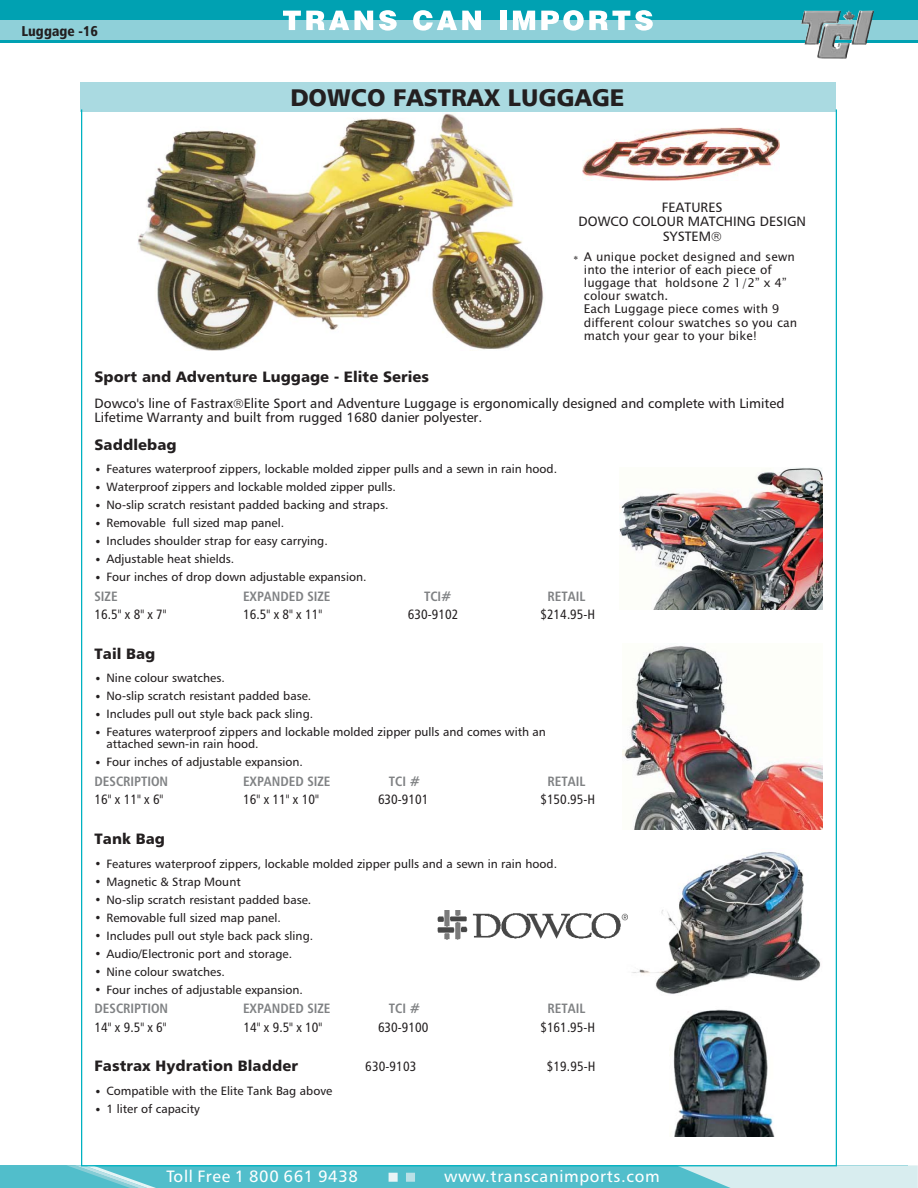
<style>
.page{position:relative;width:918px;height:1188px;background:#fff}
.page>*{position:absolute;margin:0;border:0;box-sizing:border-box;transform-origin:0 0}
.t1{font:24px "Humnst 777 Blk BT";color:#231f20}
.t2{font:16.5px "Humnst 777 BT";letter-spacing:.04em;color:#fff}
.t3{font:15px "Humnst 777 Blk BT";letter-spacing:.005em;color:#231f20}
.t4{font:700 14.25px "Humnst 777 Blk Cn BT";color:#231f20}
.t5{font:13.5px/14.9px "Humnst 777 BT";color:#231f20}
.t6{font:13.5px "Humnst 777 Cn BT";color:#231f20}
.t7{font:700 13.5px "Humnst 777 Cn BT";color:#808284}
.t8{font:12px/12px "Humnst 777 BT";color:#231f20}
.t9{font:italic 12px/13.2px "Lucida Sans Unicode";color:#231f20}
</style>
<div class="page">
<div style="left:0;top:1165px;width:908px;height:23px;background:#51becb"></div>
<svg style="left:676px;top:1165px;width:242px;height:23px;background:#c5e6ea"></svg>
<svg style="left:67px;top:1165px;width:164px;height:23px"></svg>
<div style="left:406px;top:1173px;width:9px;height:9px;background:#bae0e6"></div>
<div style="left:389px;top:1173px;width:9px;height:9px;background:#e8f4f6"></div>
<div style="left:0;top:0;width:918px;height:42px;background:#00a1b2"></div>
<div style="left:0;top:21px;width:918px;height:19px;background:#8fd0d9"></div>
<img style="left:801px;top:10px;width:73px;height:49px">
<svg style="left:283px;top:11px;width:90px;height:19px"></svg>
<svg style="left:379px;top:10px;width:18px;height:21px"></svg>
<svg style="left:413px;top:10px;width:68px;height:21px"></svg>
<div style="left:500px;top:11px;width:6px;height:19px;background:#fff"></div>
<svg style="left:513px;top:11px;width:22px;height:19px"></svg>
<svg style="left:541px;top:10px;width:112px;height:21px"></svg>
<div style="left:80px;top:83px;width:755px;height:29px;background:#aadae1"></div>
<hr style="left:836px;top:109px;width:1px;height:1057px;background:#00b2c1">
<hr style="left:82px;top:1165px;width:754px;height:1px;background:#00b2c1">
<hr style="left:81px;top:109px;width:1px;height:1057px;background:#00b2c1">
<img style="left:619px;top:468px;width:203px;height:142px">
<img style="left:623px;top:646px;width:199px;height:184px">
<img style="left:627px;top:852px;width:194px;height:142px">
<img style="left:138px;top:113px;width:406px;height:237px">
<img style="left:437px;top:911px;width:190px;height:29px">
<img style="left:583px;top:127px;width:197px;height:54px">
<img style="left:673px;top:1009px;width:102px;height:128px">
<p class="t4" style="left:22px;top:23px;width:78px">Luggage -16</p>
<h1 class="t1" style="left:290px;top:88px;width:336px">DOWCO FASTRAX LUGGAGE</h1>
<p class="t5" style="left:662px;top:201px;width:62px">FEATURES</p>
<p class="t5" style="left:579px;top:215px;width:229px">DOWCO COLOUR MATCHING DESIGN</p>
<p class="t5" style="left:663px;top:230px;width:50px">SYSTEM</p>
<p class="t9" style="left:584px;top:251px;width:215px">A unique pocket designed and sewn into the interior of each piece of luggage that holdsone 2 1/2” x 4” colour swatch.<br>Each Luggage piece comes with 9 different colour swatches so you can match your gear to your bike!</p>
<p class="t3" style="left:94px;top:371px;width:336px">Sport and Adventure Luggage - Elite Series</p>
<p class="t5" style="left:94px;top:397px;width:691px">Dowco's line of Fastrax Elite Sport and Adventure Luggage is ergonomically designed and complete with Limited<br>Lifetime Warranty and built from rugged 1680 danier polyester.</p>
<p class="t3" style="left:94px;top:438px;width:84px">Saddlebag</p>
<p class="t8" style="left:95px;top:464px;width:464px">• Features waterproof zippers, lockable molded zipper pulls and a sewn in rain hood.</p>
<p class="t8" style="left:95px;top:482px;width:303px">• Waterproof zippers and lockable molded zipper pulls.</p>
<p class="t8" style="left:95px;top:500px;width:296px">• No-slip scratch resistant padded backing and straps.</p>
<p class="t8" style="left:95px;top:518px;width:191px">• Removable full sized map panel.</p>
<p class="t8" style="left:95px;top:536px;width:235px">• Includes shoulder strap for easy carrying.</p>
<p class="t8" style="left:95px;top:554px;width:141px">• Adjustable heat shields.</p>
<p class="t8" style="left:95px;top:572px;width:274px">• Four inches of drop down adjustable expansion.</p>
<p class="t7" style="left:94px;top:591px;width:25px">SIZE</p>
<p class="t7" style="left:243px;top:591px;width:89px">EXPANDED SIZE</p>
<p class="t7" style="left:424px;top:591px;width:29px">TCI#</p>
<p class="t7" style="left:548px;top:591px;width:39px">RETAIL</p>
<p class="t6" style="left:94px;top:609px;width:74px">16.5" x 8" x 7"</p>
<p class="t6" style="left:243px;top:609px;width:81px">16.5" x 8" x 11"</p>
<p class="t6" style="left:408px;top:609px;width:52px">630-9102</p>
<p class="t6" style="left:540px;top:609px;width:56px">$214.95-H</p>
<p class="t3" style="left:94px;top:647px;width:62px">Tail Bag</p>
<p class="t8" style="left:95px;top:673px;width:132px">• Nine colour swatches.</p>
<p class="t8" style="left:95px;top:691px;width:218px">• No-slip scratch resistant padded base.</p>
<p class="t8" style="left:95px;top:709px;width:220px">• Includes pull out style back pack sling.</p>
<p class="t8" style="left:106px;top:727px;width:441px;text-indent:-12px">• Features waterproof zippers and lockable molded zipper pulls and comes with an attached sewn-in rain hood.</p>
<p class="t8" style="left:95px;top:757px;width:210px">• Four inches of adjustable expansion.</p>
<p class="t7" style="left:94px;top:776px;width:75px">DESCRIPTION</p>
<p class="t7" style="left:243px;top:776px;width:89px">EXPANDED SIZE</p>
<p class="t7" style="left:389px;top:776px;width:33px">TCI #</p>
<p class="t7" style="left:548px;top:776px;width:39px">RETAIL</p>
<p class="t6" style="left:94px;top:794px;width:71px">16" x 11" x 6"</p>
<p class="t6" style="left:243px;top:794px;width:77px">16" x 11" x 10"</p>
<p class="t6" style="left:378px;top:794px;width:52px">630-9101</p>
<p class="t6" style="left:540px;top:794px;width:56px">$150.95-H</p>
<p class="t3" style="left:94px;top:833px;width:72px">Tank Bag</p>
<p class="t8" style="left:95px;top:858px;width:464px">• Features waterproof zippers, lockable molded zipper pulls and a sewn in rain hood.</p>
<p class="t8" style="left:95px;top:876px;width:148px">• Magnetic &amp; Strap Mount</p>
<p class="t8" style="left:95px;top:894px;width:218px">• No-slip scratch resistant padded base.</p>
<p class="t8" style="left:95px;top:912px;width:188px">• Removable full sized map panel.</p>
<p class="t8" style="left:95px;top:930px;width:220px">• Includes pull out style back pack sling.</p>
<p class="t8" style="left:95px;top:948px;width:199px">• Audio/Electronic port and storage.</p>
<p class="t8" style="left:95px;top:966px;width:132px">• Nine colour swatches.</p>
<p class="t8" style="left:95px;top:984px;width:210px">• Four inches of adjustable expansion.</p>
<p class="t7" style="left:94px;top:1003px;width:75px">DESCRIPTION</p>
<p class="t7" style="left:243px;top:1003px;width:89px">EXPANDED SIZE</p>
<p class="t7" style="left:389px;top:1003px;width:33px">TCI #</p>
<p class="t7" style="left:548px;top:1003px;width:39px">RETAIL</p>
<p class="t6" style="left:94px;top:1021px;width:74px">14" x 9.5" x 6"</p>
<p class="t6" style="left:243px;top:1021px;width:81px">14" x 9.5" x 10"</p>
<p class="t6" style="left:378px;top:1021px;width:52px">630-9100</p>
<p class="t6" style="left:540px;top:1021px;width:56px">$161.95-H</p>
<p class="t3" style="left:94px;top:1060px;width:205px">Fastrax Hydration Bladder</p>
<p class="t6" style="left:365px;top:1061px;width:53px">630-9103</p>
<p class="t6" style="left:547px;top:1061px;width:50px">$19.95-H</p>
<p class="t8" style="left:95px;top:1086px;width:239px">• Compatible with the Elite Tank Bag above</p>
<p class="t8" style="left:95px;top:1104px;width:107px">• 1 liter of capacity</p>
<h2 class="t2" style="left:167px;top:1170px;width:193px">Toll Free 1 800 661 9438</h2>
<h2 class="t2" style="left:444px;top:1170px;width:217px">www.transcanimports.com</h2>
</div>
